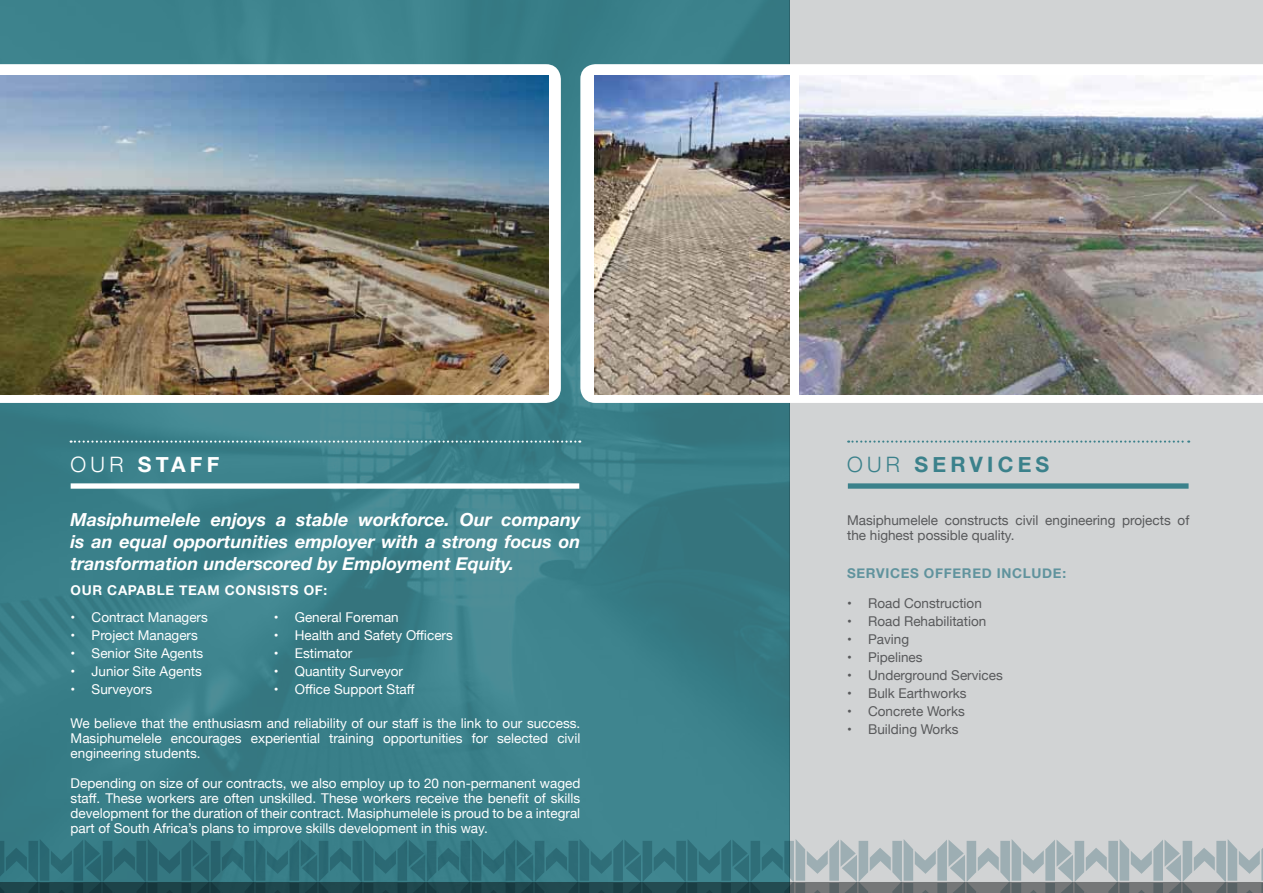
<style>
.page{position:relative;width:1263px;height:893px;background:#fff}
.page>*{position:absolute;margin:0;border:0;box-sizing:border-box;transform-origin:0 0}
.t1{font:700 21.15px "Helvetica Neue";letter-spacing:.2em;color:#3b818b}
.t2{font:700 21.15px "Helvetica Neue";letter-spacing:.2em;color:#fff}
.t3{font:italic 700 18px/21.6px "Helvetica Neue";color:#fff;text-align:justify}
.t4{font:13.5px/15px "Helvetica Neue";color:#fff;text-align:justify}
.t5{font:13.5px/15px "Helvetica Neue";color:#58595b}
.t6{font:700 13.5px "Helvetica Neue";letter-spacing:.05em;color:#fff}
.t7{font:700 13.5px "Helvetica Neue";letter-spacing:.05em;color:#60939d}
.s1{font-weight:300}
</style>
<div class="page">
<img style="left:0;top:0;width:789px;height:839px">
<div style="left:789px;top:0;width:474px;height:893px;background:#d1d3d4"></div>
<svg style="left:580px;top:64px;width:683px;height:339px;fill:#fff"></svg>
<svg style="left:0;top:64px;width:561px;height:339px"></svg>
<img style="left:0;top:76px;width:549px;height:318px">
<div style="left:71px;top:483px;width:508px;height:6px;background:#fff"></div>
<svg style="left:71px;top:440px;width:509px;height:3px;background:#6ea1a8"></svg>
<div style="left:848px;top:483px;width:340px;height:6px;background:#3b818b"></div>
<svg style="left:848px;top:440px;width:341px;height:3px"></svg>
<img style="left:594px;top:76px;width:195px;height:318px">
<img style="left:800px;top:76px;width:463px;height:318px">
<svg style="left:0;top:839px;width:1263px;height:43px"></svg>
<svg style="left:0;top:882px;width:1263px;height:11px;background:#3a5358"></svg>
<h1 class="t2" style="left:71px;top:448px;width:150px"><span class="s1">OUR</span> STAFF</h1>
<h2 class="t3" style="left:71px;top:510px;width:511px">Masiphumelele enjoys a stable workforce. Our company is an equal opportunities employer with a strong focus on transformation underscored by Employment Equity.</h2>
<p class="t6" style="left:71px;top:580px;width:258px">OUR CAPABLE TEAM CONSISTS OF:</p>
<p class="t4" style="left:71px;top:610px;width:139px">• Contract Managers</p>
<p class="t4" style="left:71px;top:628px;width:129px">• Project Managers</p>
<p class="t4" style="left:71px;top:646px;width:134px">• Senior Site Agents</p>
<p class="t4" style="left:71px;top:664px;width:133px">• Junior Site Agents</p>
<p class="t4" style="left:71px;top:682px;width:83px">• Surveyors</p>
<p class="t4" style="left:274px;top:610px;width:127px">• General Foreman</p>
<p class="t4" style="left:274px;top:628px;width:181px">• Health and Safety Officers</p>
<p class="t4" style="left:274px;top:646px;width:80px">• Estimator</p>
<p class="t4" style="left:274px;top:664px;width:131px">• Quantity Surveyor</p>
<p class="t4" style="left:274px;top:682px;width:142px">• Office Support Staff</p>
<p class="t4" style="left:71px;top:716px;width:511px">We believe that the enthusiasm and reliability of our staff is the link to our success.<br>Masiphumelele encourages experiential training opportunities for selected civil engineering students.</p>
<p class="t4" style="left:71px;top:776px;width:511px">Depending on size of our contracts, we also employ up to 20 non-permanent waged staff. These workers are often unskilled. These workers receive the benefit of skills development for the duration of their contract. Masiphumelele is proud to be a integral part of South Africa’s plans to improve skills development in this way.</p>
<h1 class="t1" style="left:847px;top:448px;width:204px"><span class="s1">OUR</span> SERVICES</h1>
<p class="t5" style="left:847px;top:513px;width:344px">Masiphumelele constructs civil engineering projects of the highest possible quality.</p>
<p class="t7" style="left:847px;top:562px;width:220px">SERVICES OFFERED INCLUDE:</p>
<p class="t5" style="left:847px;top:597px;width:136px">• Road Construction</p>
<p class="t5" style="left:847px;top:615px;width:141px">• Road Rehabilitation</p>
<p class="t5" style="left:847px;top:633px;width:64px">• Paving</p>
<p class="t5" style="left:847px;top:651px;width:77px">• Pipelines</p>
<p class="t5" style="left:847px;top:669px;width:157px">• Underground Services</p>
<p class="t5" style="left:847px;top:687px;width:121px">• Bulk Earthworks</p>
<p class="t5" style="left:847px;top:705px;width:119px">• Concrete Works</p>
<p class="t5" style="left:847px;top:723px;width:113px">• Building Works</p>
</div>
